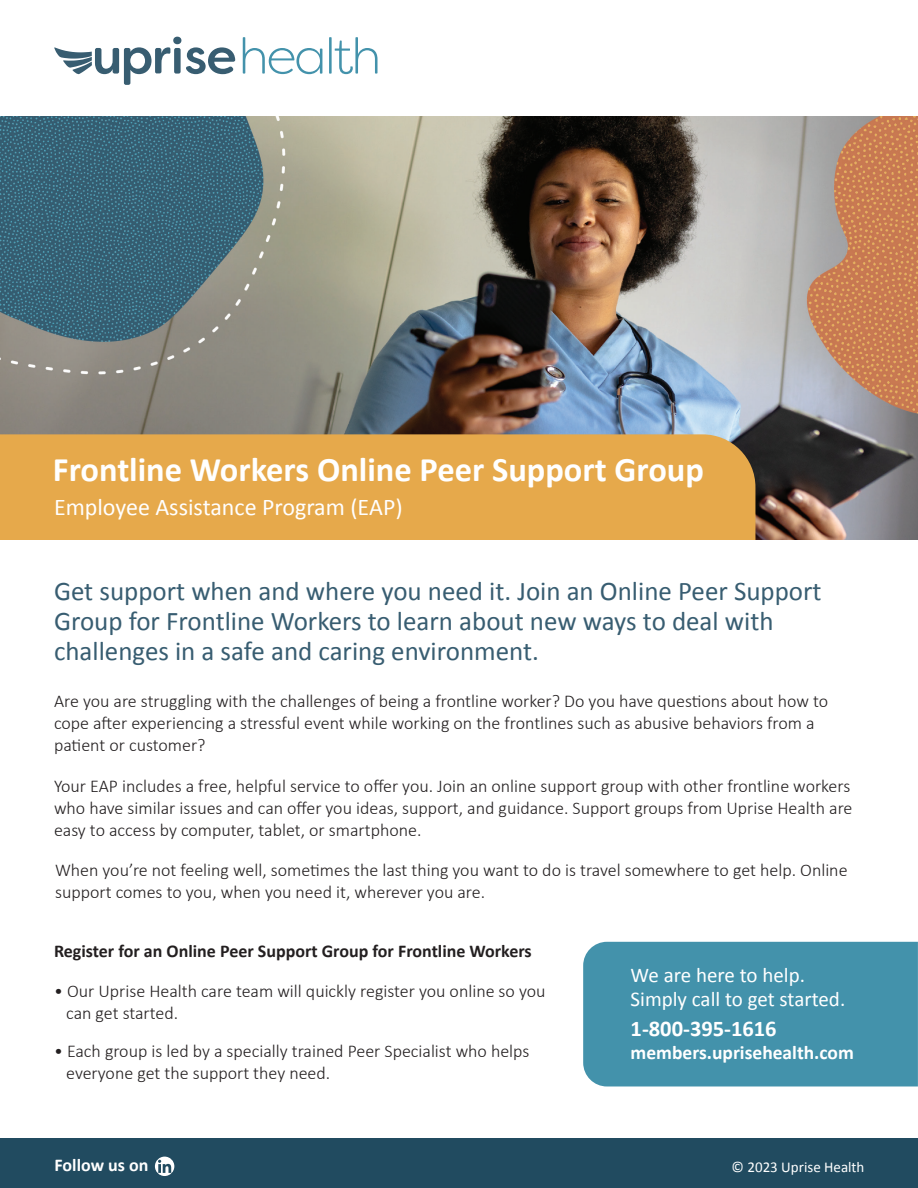
<style>
.page{position:relative;width:918px;height:1188px;background:#fff}
.page>*{position:absolute;margin:0;border:0;box-sizing:border-box;transform-origin:0 0}
.t1{font:700 34.5px "Calibri";color:#fff}
.t2{font:27px/30px "Calibri";color:#385d71}
.t3{font:24px "Calibri";color:#fff}
.t4{font:700 22.5px "Calibri";color:#fff}
.t5{font:21px/24px "Calibri";color:#fff}
.t6{font:700 19.5px "Calibri";color:#fff}
.t7{font:300 18px/22.2px "Calibri";color:#231f20}
.t8{font:700 18px "Calibri";color:#231f20}
.t9{font:700 18px "Calibri";color:#fff}
.t10{font:15px "Calibri";color:#fff}
</style>
<div class="page">
<img style="left:0;top:116px;width:918px;height:424px">
<svg style="left:243px;top:37px;width:79px;height:37px"></svg>
<svg style="left:329px;top:37px;width:49px;height:37px"></svg>
<svg style="left:54px;top:37px;width:181px;height:48px"></svg>
<div style="left:0;top:434px;width:755px;height:106px;background:#e6a94b"></div>
<div style="left:0;top:1138px;width:918px;height:50px;background:#214b60"></div>
<svg style="left:155px;top:1157px;width:19px;height:19px"></svg>
<div style="left:583px;top:942px;width:335px;height:144px;background:#4392ab"></div>
<p class="t1" style="left:53px;top:446px;width:653px">Frontline Workers Online Peer Support Group</p>
<p class="t3" style="left:54px;top:491px;width:350px">Employee Assistance Program (EAP)</p>
<p class="t2" style="left:54px;top:575px;width:769px">Get support when and where you need it. Join an Online Peer Support<br>Group for Frontline Workers to learn about new ways to deal with challenges in a safe and caring environment.</p>
<p class="t7" style="left:54px;top:690px;width:776px">Are you are struggling with the challenges of being a frontline worker? Do you have questions about how to cope after experiencing a stressful event while working on the frontlines such as abusive behaviors from a patient or customer?</p>
<p class="t7" style="left:54px;top:775px;width:800px">Your EAP includes a free, helpful service to offer you. Join an online support group with other frontline workers who have similar issues and can offer you ideas, support, and guidance. Support groups from Uprise Health are easy to access by computer, tablet, or smartphone.</p>
<p class="t7" style="left:55px;top:858px;width:794px">When you’re not feeling well, sometimes the last thing you want to do is travel somewhere to get help. Online support comes to you, when you need it, wherever you are.</p>
<p class="t8" style="left:54px;top:938px;width:479px">Register for an Online Peer Support Group for Frontline Workers</p>
<p class="t7" style="left:66px;top:980px;width:481px;text-indent:-12px">• Our Uprise Health care team will quickly register you online so you can get started.</p>
<p class="t7" style="left:66px;top:1040px;width:465px;text-indent:-12px">• Each group is led by a specially trained Peer Specialist who helps everyone get the support they need.</p>
<p class="t5" style="left:631px;top:962px;width:216px">We are here to help.<br>Simply call to get started.</p>
<p class="t4" style="left:631px;top:1012px;width:148px">1-800-395-1616</p>
<p class="t6" style="left:631px;top:1039px;width:225px">members.uprisehealth.com</p>
<p class="t9" style="left:55px;top:1152px;width:95px">Follow us on</p>
<p class="t10" style="left:732px;top:1157px;width:134px">© 2023 Uprise Health</p>
</div>
